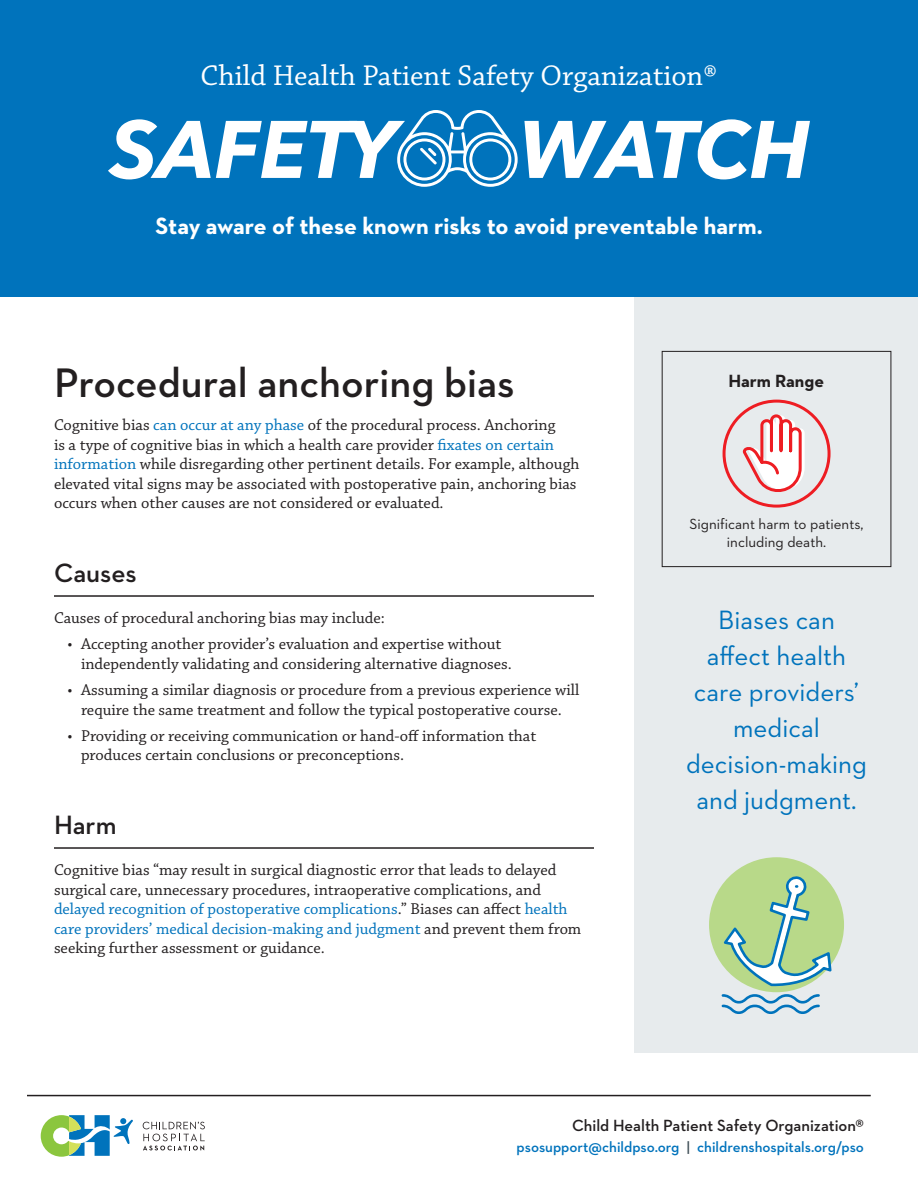
<style>
.page{position:relative;width:918px;height:1188px;background:#fff}
.page>*{position:absolute;margin:0;border:0;box-sizing:border-box;transform-origin:0 0}
.t1{font:600 42px "Neutraface 2 Text";color:#231f20}
.t2{font:30px "Chaparral Pro";color:#fff}
.t3{font:27px/36px "Neutraface 2 Text";color:#0073bc;text-align:center}
.t4{font:600 27px "Neutraface 2 Text";color:#231f20}
.t5{font:700 24px "Neutraface 2 Text";color:#fff}
.t6{font:700 18px "Neutraface 2 Text";color:#231f20}
.t7{font:16.5px/19.5px "Chaparral Pro";color:#231f20}
.t8{font:600 16.5px "Neutraface 2 Text";color:#231f20}
.t9{font:600 15px "Neutraface 2 Text";color:#0073bc}
.t10{font:15px/18px "Neutraface 2 Text";color:#231f20;text-align:center}
.s1{color:#0073bc}
.s2{color:#425159}
</style>
<div class="page">
<hr style="left:27px;top:1095px;width:844px;height:1px;background:#231f20">
<svg style="left:143px;top:1122px;width:62px;height:28px"></svg>
<svg style="left:41px;top:1115px;width:92px;height:42px"></svg>
<div style="left:635px;top:297px;width:283px;height:756px;background:#e7ebed"></div>
<div style="left:709px;top:857px;width:135px;height:135px;background:#b8d989;border-radius:50%"></div>
<svg style="left:720px;top:876px;width:113px;height:138px"></svg>
<div style="left:0;top:0;width:918px;height:297px;background:#0073bc"></div>
<svg style="left:108px;top:110px;width:410px;height:77px"></svg>
<svg style="left:524px;top:119px;width:286px;height:60px"></svg>
<hr style="left:54px;top:595px;width:540px;height:2px;background:#231f20">
<hr style="left:54px;top:847px;width:540px;height:2px;background:#231f20">
<div style="left:662px;top:351px;width:229px;height:216px;border:1px solid #231f20"></div>
<div style="left:723px;top:400px;width:108px;height:108px;border:3px solid #ee1d23;border-radius:50%"></div>
<svg style="left:741px;top:413px;width:64px;height:81px"></svg>
<p class="t2" style="left:200px;top:59px;width:519px">Child Health Patient Safety Organization®</p>
<p class="t5" style="left:155px;top:211px;width:609px">Stay aware of these known risks to avoid preventable harm.</p>
<p class="t1" style="left:54px;top:356px;width:462px">Procedural anchoring bias</p>
<p class="t7" style="left:54px;top:416px;width:527px">Cognitive bias <span class="s1">can occur at any phase</span> of the procedural process. Anchoring<br>is a type of cognitive bias in which a health care provider <span class="s1">fixates on certain information</span> while disregarding other pertinent details. For example, although elevated vital signs may be associated with postoperative pain, anchoring bias occurs when other causes are not considered or evaluated.</p>
<p class="t4" style="left:54px;top:556px;width:84px">Causes</p>
<p class="t7" style="left:54px;top:609px;width:332px">Causes of procedural anchoring bias may include:</p>
<p class="t7" style="left:81px;top:635px;width:433px;text-indent:-14px">• Accepting another provider’s evaluation and expertise without independently validating and considering alternative diagnoses.</p>
<p class="t7" style="left:68px;top:681px;width:513px;text-align:center">• Assuming a similar diagnosis or procedure from a previous experience will require the same treatment and follow the typical postoperative course.</p>
<p class="t7" style="left:81px;top:726px;width:457px;text-indent:-14px">• Providing or receiving communication or hand-off information that produces certain conclusions or preconceptions.</p>
<p class="t4" style="left:54px;top:808px;width:64px">Harm</p>
<p class="t7" style="left:54px;top:861px;width:529px">Cognitive bias “may result in surgical diagnostic error that leads to delayed surgical care, unnecessary procedures, intraoperative complications, and <span class="s1">delayed recognition of postoperative complications</span>.” Biases can affect <span class="s1">health care providers’ medical decision-making and judgment</span> and prevent them from seeking further assessment or guidance.</p>
<p class="t6" style="left:728px;top:369px;width:97px">Harm Range</p>
<p class="t10" style="left:690px;top:515px;width:176px">Significant harm to patients, including death.</p>
<p class="t3" style="left:686px;top:601px;width:183px">Biases can affect health care providers’ medical decision-making and judgment.</p>
<p class="t8" style="left:572px;top:1115px;width:293px">Child Health Patient Safety Organization®</p>
<p class="t9" style="left:517px;top:1137px;width:349px">psosupport@childpso.org <span class="s2">|</span> childrenshospitals.org/pso</p>
</div>
